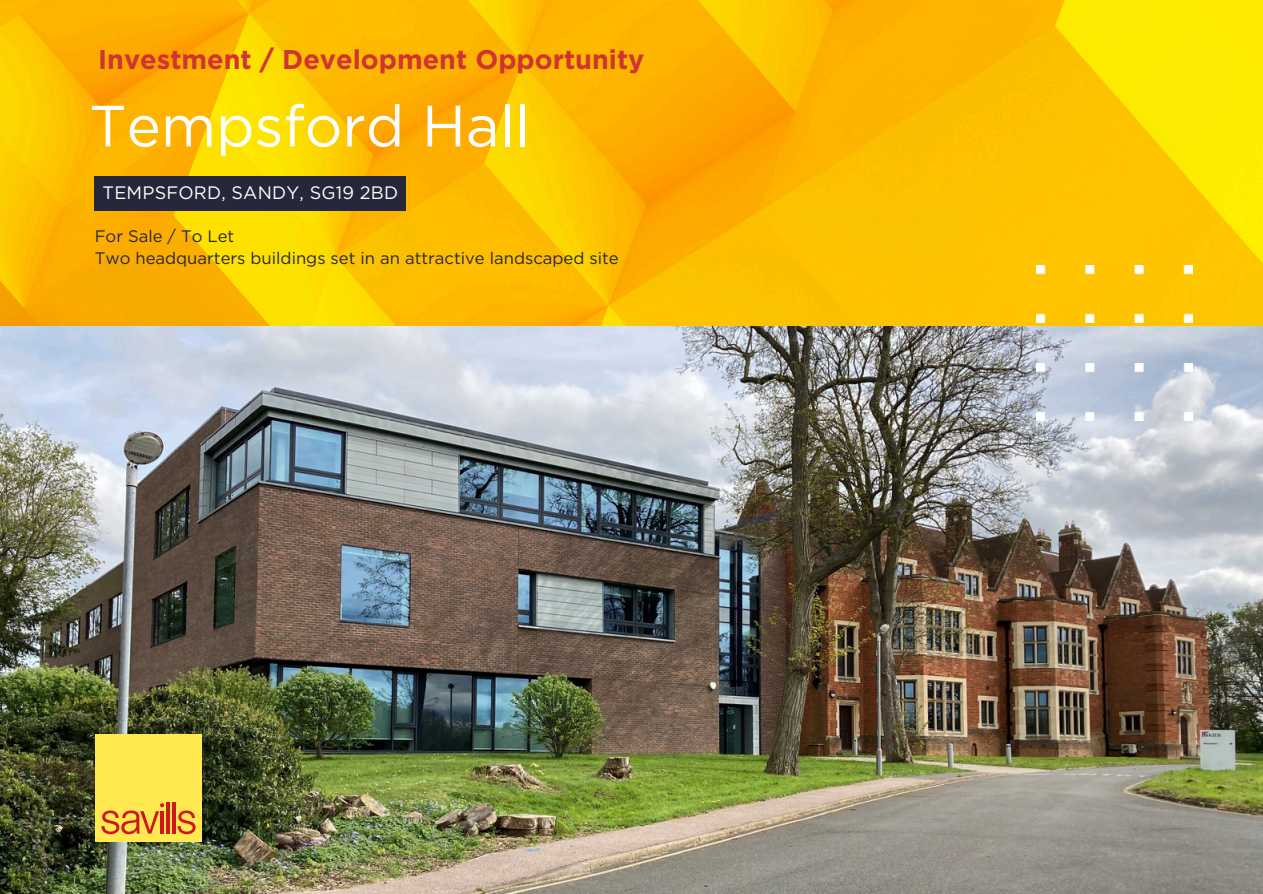
<style>
.page{position:relative;width:1263px;height:894px;background:#fff}
.page>*{position:absolute;margin:0;border:0;box-sizing:border-box;transform-origin:0 0}
.t1{font:58.05px "Gotham";color:#fff}
.t2{font:700 27px "Gotham";color:#d13332}
.t3{font:18px "Gotham";letter-spacing:.01em;color:#fff}
.t4{font:16.65px "Gotham";color:#25273a}
</style>
<div class="page">
<img style="left:0;top:0;width:1263px;height:893px">
<div style="left:95px;top:734px;width:106px;height:106px;background:#ffe850"></div>
<svg style="left:101px;top:803px;width:63px;height:31px"></svg>
<hr style="left:161px;top:810px;width:3px;height:23px;background:#ce171e">
<hr style="left:167px;top:802px;width:3px;height:31px;background:#ce171e">
<hr style="left:173px;top:802px;width:3px;height:31px;background:#ce171e">
<svg style="left:178px;top:810px;width:18px;height:24px"></svg>
<img style="left:1037px;top:265px;width:155px;height:155px">
<div style="left:95px;top:176px;width:311px;height:35px;background:#25273a"></div>
<p class="t2" style="left:98px;top:43px;width:548px">Investment / Development Opportunity</p>
<h3 class="t1" style="left:89px;top:91px;width:442px">Tempsford Hall</h3>
<h1 class="t3" style="left:103px;top:181px;width:297px">TEMPSFORD, SANDY, SG19 2BD</h1>
<p class="t4" style="left:95px;top:226px;width:141px">For Sale / To Let</p>
<p class="t4" style="left:95px;top:248px;width:525px">Two headquarters buildings set in an attractive landscaped site</p>
</div>
